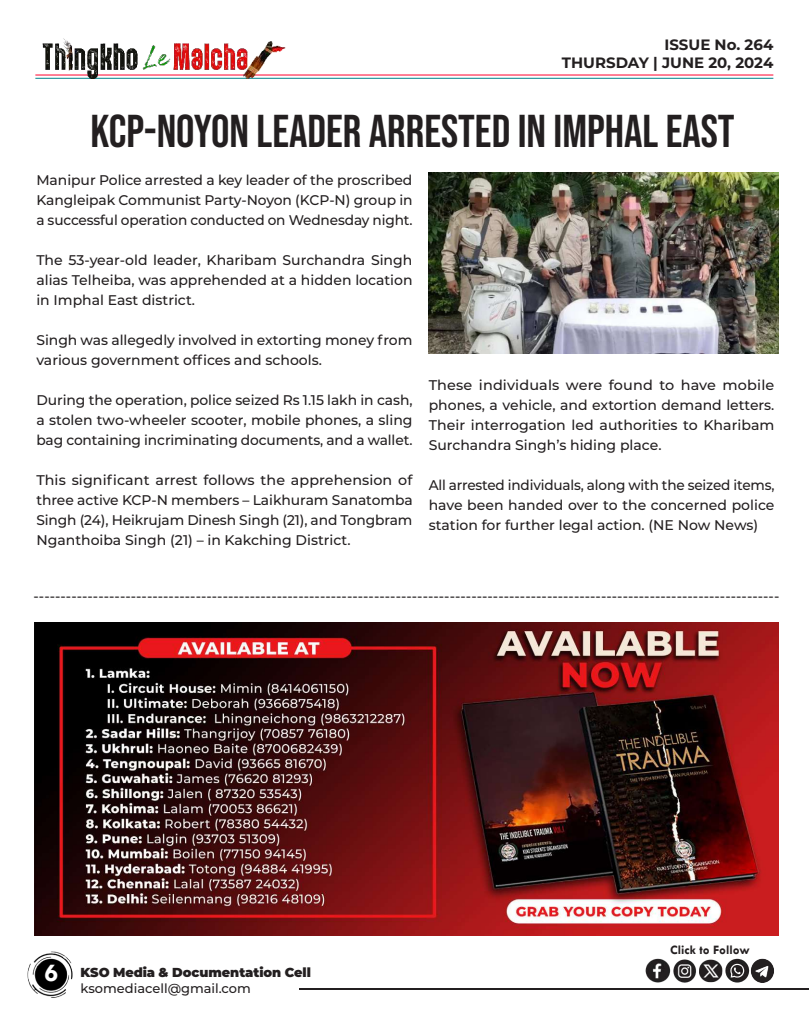
<style>
.page{position:relative;width:810px;height:1013px;background:#fff}
.page>*{position:absolute;margin:0;border:0;box-sizing:border-box;transform-origin:0 0}
.t1{font:46px "Bebas Neue";color:#231f20}
.t2{font:700 26px "Tw Cen";color:#fff}
.t3{font:700 15px/18px "Montserrat";color:#231f20;text-align:right}
.t4{font:500 14px/20px "Montserrat";color:#231f20;text-align:justify}
.t5{font:900 13px "Montserrat";letter-spacing:-.005em;color:#231f20}
.t6{font:500 13px "Montserrat";color:#231f20}
.t7{font:700 13px "Tw Cen";color:#231f20}
</style>
<div class="page">
<hr style="left:299px;top:988px;width:509px;height:1px;background:#231f20">
<img style="left:27px;top:951px;width:46px;height:47px">
<hr style="left:35px;top:74px;width:738px;height:1px;background:#ff002d">
<hr style="left:35px;top:78px;width:738px;height:1px;background:#00848b">
<img style="left:35px;top:38px;width:254px;height:41px">
<img style="left:645px;top:958px;width:129px;height:25px">
<img style="left:35px;top:622px;width:743px;height:313px">
<img style="left:429px;top:172px;width:349px;height:181px">
<p class="t3" style="left:562px;top:35px;width:213px">ISSUE No. 264<br>THURSDAY | JUNE 20, 2024</p>
<h1 class="t1" style="left:91px;top:105px;width:646px">KCP-NOYON LEADER ARRESTED IN IMPHAL EAST</h1>
<p class="t4" style="left:36px;top:170px;width:378px">Manipur Police arrested a key leader of the proscribed Kangleipak Communist Party-Noyon (KCP-N) group in a successful operation conducted on Wednesday night.</p>
<p class="t4" style="left:36px;top:250px;width:378px">The 53-year-old leader, Kharibam Surchandra Singh alias Telheiba, was apprehended at a hidden location in Imphal East district.</p>
<p class="t4" style="left:36px;top:330px;width:378px">Singh was allegedly involved in extorting money from various government offices and schools.</p>
<p class="t4" style="left:36px;top:390px;width:378px">During the operation, police seized Rs 1.15 lakh in cash, a stolen two-wheeler scooter, mobile phones, a sling bag containing incriminating documents, and a wallet.</p>
<p class="t4" style="left:36px;top:470px;width:378px">This significant arrest follows the apprehension of three active KCP-N members – Laikhuram Sanatomba Singh (24), Heikrujam Dinesh Singh (21), and Tongbram Nganthoiba Singh (21) – in Kakching District.</p>
<p class="t4" style="left:429px;top:374px;width:347px">These individuals were found to have mobile phones, a vehicle, and extortion demand letters.<br>Their interrogation led authorities to Kharibam Surchandra Singh’s hiding place.</p>
<p class="t4" style="left:429px;top:474px;width:347px">All arrested individuals, along with the seized items, have been handed over to the concerned police station for further legal action. (NE Now News)</p>
<p class="t4" style="left:34px;top:586px;width:747px">------------------------------------------------------------------------------------------------------------------------------------------</p>
<h2 class="t2" style="left:44px;top:957px;width:15px">6</h2>
<p class="t5" style="left:81px;top:962px;width:232px">KSO Media &amp; Documentation Cell</p>
<p class="t6" style="left:81px;top:978px;width:172px">ksomediacell@gmail.com</p>
<p class="t7" style="left:670px;top:942px;width:81px">Click to Follow</p>
</div>
